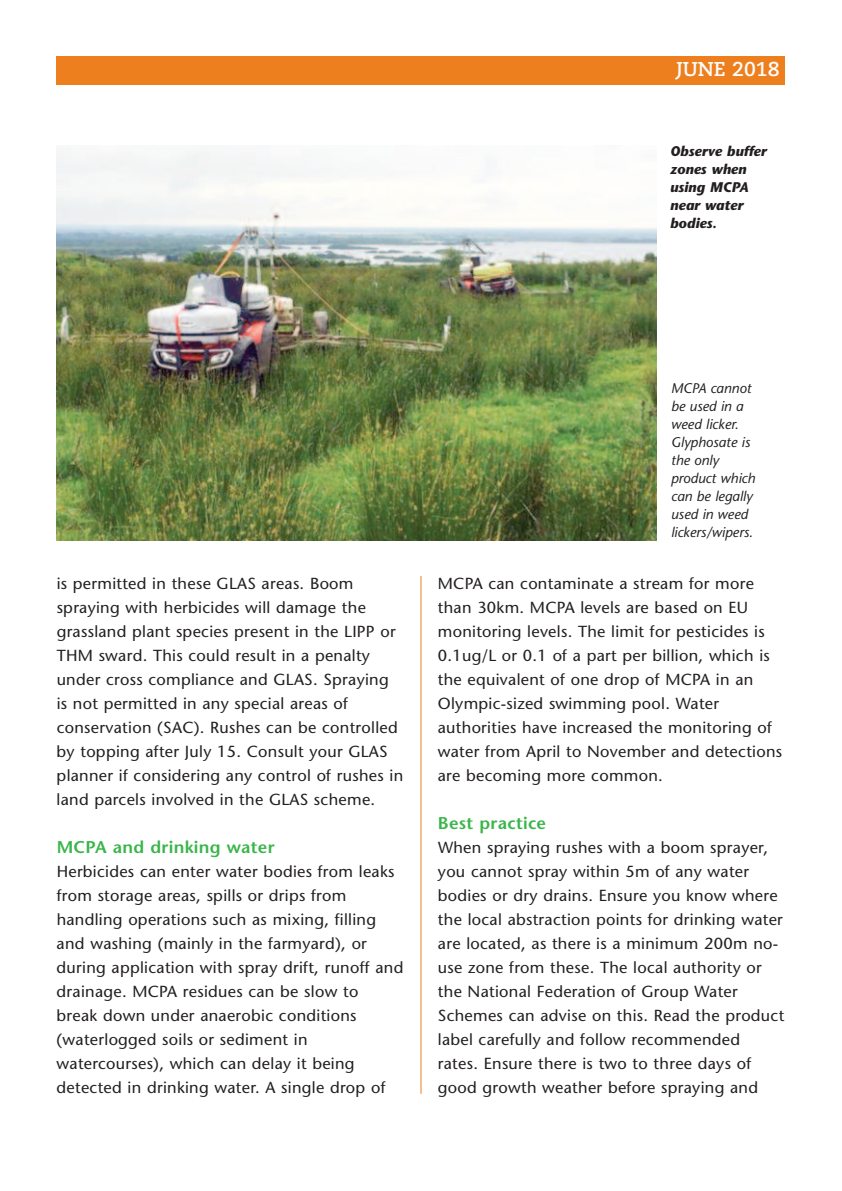
<style>
.page{position:relative;width:842px;height:1191px;background:#fff}
.page>*{position:absolute;margin:0;border:0;box-sizing:border-box;transform-origin:0 0}
.t1{font:700 20px "Caecilia";color:#fff}
.t2{font:600 17px "Stone Sans";letter-spacing:.015em;color:#3ab54a}
.t3{font:16px/24px "Stone Sans";letter-spacing:.015em;color:#231f20}
.t4{font:italic 14px/18px "Stone Sans";color:#231f20}
.t5{font:italic 700 14px/18px "Stone Sans";color:#231f20}
</style>
<div class="page">
<div style="left:57px;top:57px;width:728px;height:28px;background:#ee7f1f"></div>
<img style="left:57px;top:151px;width:599px;height:389px">
<hr style="left:420px;top:576px;width:1px;height:517px;background:#ee7f1f">
<p class="t1" style="left:676px;top:61px;width:105px">JUNE 2018</p>
<p class="t5" style="left:670px;top:144px;width:98px">Observe buffer zones when using MCPA near water bodies.</p>
<p class="t3" style="left:57px;top:573px;width:348px">is permitted in these GLAS areas. Boom spraying with herbicides will damage the grassland plant species present in the LIPP or THM sward. This could result in a penalty under cross compliance and GLAS. Spraying<br>is not permitted in any special areas of conservation (SAC). Rushes can be controlled by topping after July 15. Consult your GLAS planner if considering any control of rushes in land parcels involved in the GLAS scheme.</p>
<p class="t2" style="left:57px;top:840px;width:219px">MCPA and drinking water</p>
<p class="t3" style="left:57px;top:861px;width:348px">Herbicides can enter water bodies from leaks from storage areas, spills or drips from handling operations such as mixing, filling and washing (mainly in the farmyard), or during application with spray drift, runoff and drainage. MCPA residues can be slow to<br>break down under anaerobic conditions (waterlogged soils or sediment in watercourses), which can delay it being detected in drinking water. A single drop of</p>
<p class="t4" style="left:671px;top:381px;width:86px">MCPA cannot be used in a weed licker.<br>Glyphosate is the only product which can be legally used in weed lickers/wipers.</p>
<p class="t3" style="left:438px;top:573px;width:346px">MCPA can contaminate a stream for more than 30km. MCPA levels are based on EU monitoring levels. The limit for pesticides is 0.1ug/L or 0.1 of a part per billion, which is the equivalent of one drop of MCPA in an Olympic-sized swimming pool. Water authorities have increased the monitoring of water from April to November and detections are becoming more common.</p>
<p class="t2" style="left:438px;top:816px;width:110px">Best practice</p>
<p class="t3" style="left:438px;top:837px;width:348px">When spraying rushes with a boom sprayer, you cannot spray within 5m of any water bodies or dry drains. Ensure you know where the local abstraction points for drinking water are located, as there is a minimum 200m no&shy;use zone from these. The local authority or the National Federation of Group Water Schemes can advise on this. Read the product label carefully and follow recommended<br>rates. Ensure there is two to three days of good growth weather before spraying and</p>
</div>
